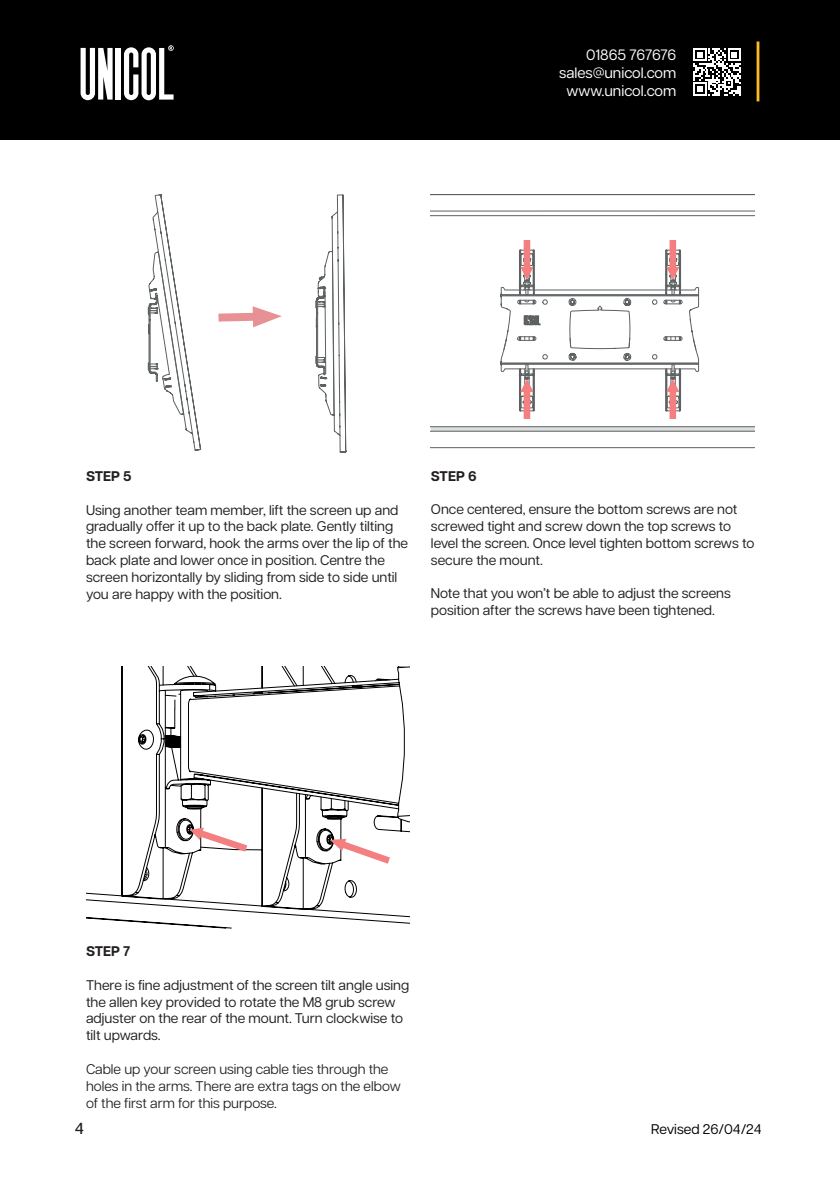
<style>
.page{position:relative;width:840px;height:1191px;background:#fff}
.page>*{position:absolute;margin:0;border:0;box-sizing:border-box;transform-origin:0 0}
.t1{font:500 16px "Articulat CF";color:#231f20}
.t2{font:15px/18px "Articulat CF";color:#fff;text-align:right}
.t3{font:14px/16.8px "Articulat CF";color:#231f20}
.t4{font:14px/16.8px "Articulat CF";color:#231f20}
.t5{font:14px "Articulat CF";color:#000}
.t6{font:700 14px "Articulat CF";color:#231f20}
</style>
<div class="page">
<div style="left:0;top:0;width:839px;height:140px;background:#000"></div>
<div style="left:116px;top:48px;width:5px;height:52px;background:#fff"></div>
<svg style="left:80px;top:48px;width:32px;height:52px"></svg>
<hr style="left:756px;top:41px;width:3px;height:60px;background:#fdb927">
<svg style="left:693px;top:48px;width:47px;height:48px"></svg>
<svg style="left:124px;top:45px;width:77px;height:406px"></svg>
<svg style="left:430px;top:194px;width:324px;height:254px"></svg>
<svg style="left:500px;top:238px;width:198px;height:181px"></svg>
<svg style="left:86px;top:666px;width:323px;height:262px"></svg>
<svg style="left:122px;top:666px;width:287px;height:233px"></svg>
<svg style="left:330px;top:838px;width:60px;height:25px"></svg>
<svg style="left:190px;top:827px;width:57px;height:24px"></svg>
<svg style="left:218px;top:194px;width:128px;height:259px"></svg>
<p class="t2" style="left:559px;top:44px;width:118px">01865 767676 sales@unicol.com www.unicol.com</p>
<p class="t6" style="left:86px;top:466px;width:47px">STEP 5</p>
<p class="t3" style="left:86px;top:500px;width:323px">Using another team member, lift the screen up and gradually offer it up to the back plate. Gently tilting the screen forward, hook the arms over the lip of the back plate and lower once in position. Centre the screen horizontally by sliding from side to side until you are happy with the position.</p>
<p class="t6" style="left:430px;top:465px;width:47px">STEP 6</p>
<p class="t3" style="left:430px;top:500px;width:325px">Once centered, ensure the bottom screws are not screwed tight and screw down the top screws to level the screen. Once level tighten bottom screws to secure the mount.</p>
<p class="t3" style="left:430px;top:584px;width:301px">Note that you won’t be able to adjust the screens position after the screws have been tightened.</p>
<p class="t6" style="left:86px;top:941px;width:46px">STEP 7</p>
<p class="t3" style="left:86px;top:975px;width:324px">There is fine adjustment of the screen tilt angle using the allen key provided to rotate the M8 grub screw adjuster on the rear of the mount. Turn clockwise to tilt upwards.</p>
<p class="t4" style="left:86px;top:1059px;width:316px">Cable up your screen using cable ties through the holes in the arms. There are extra tags on the elbow of the first arm for this purpose.</p>
<p class="t1" style="left:75px;top:1116px;width:11px">4</p>
<p class="t5" style="left:651px;top:1118px;width:112px">Revised 26/04/24</p>
</div>
